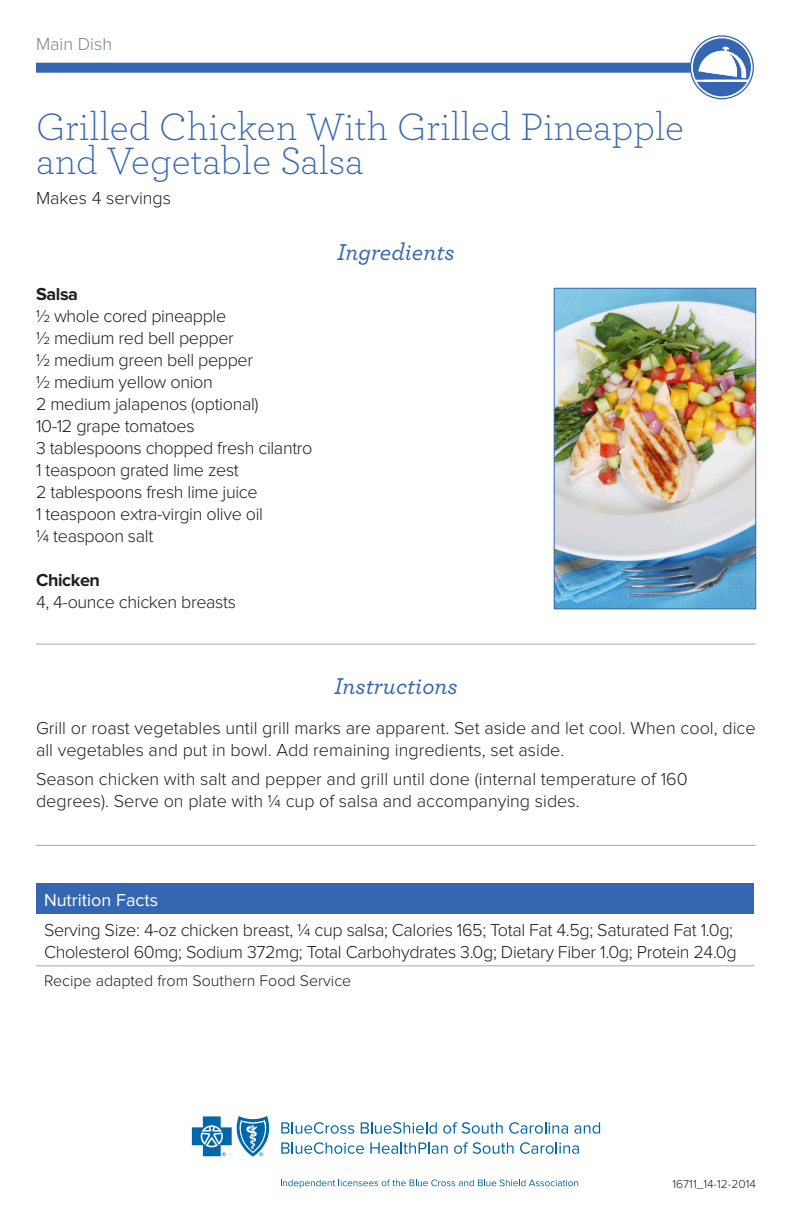
<style>
.page{position:relative;width:792px;height:1224px;background:#fff}
.page>*{position:absolute;margin:0;border:0;box-sizing:border-box;transform-origin:0 0}
.t1{font:300 40px/34px "Archer";color:#3566b1}
.t2{font:italic 500 24px "Archer";color:#3566b1}
.t3{font:300 18px/22px "Proxima Nova";letter-spacing:-.02em;color:#231f20}
.t4{font:300 18px/22px "Proxima Nova";color:#231f20}
.t5{font:18px "Proxima Nova";color:#fff}
.t6{font:700 18px "Proxima Nova";letter-spacing:-.02em;color:#231f20}
.t7{font:300 18px "Proxima Nova";color:#808285}
.t8{font:300 16px "Proxima Nova";color:#231f20}
.t9{font:300 12px "Proxima Nova";color:#231f20}
</style>
<div class="page">
<hr style="left:36px;top:644px;width:720px;height:1px;background:#a8a9ad">
<hr style="left:36px;top:845px;width:720px;height:1px;background:#a8a9ad">
<svg style="left:690px;top:35px;width:64px;height:64px"></svg>
<div style="left:36px;top:63px;width:655px;height:10px;background:#3566b1"></div>
<svg style="left:192px;top:1116px;width:78px;height:41px"></svg>
<svg style="left:281px;top:1122px;width:73px;height:12px"></svg>
<svg style="left:361px;top:1122px;width:76px;height:12px"></svg>
<svg style="left:443px;top:1122px;width:60px;height:12px"></svg>
<svg style="left:509px;top:1122px;width:59px;height:12px"></svg>
<svg style="left:574px;top:1122px;width:26px;height:12px"></svg>
<svg style="left:281px;top:1142px;width:83px;height:12px"></svg>
<svg style="left:370px;top:1142px;width:78px;height:12px"></svg>
<svg style="left:454px;top:1142px;width:60px;height:12px"></svg>
<svg style="left:520px;top:1142px;width:59px;height:12px"></svg>
<svg style="left:281px;top:1179px;width:297px;height:9px"></svg>
<div style="left:36px;top:883px;width:718px;height:31px;background:#3566b1"></div>
<hr style="left:36px;top:965px;width:718px;height:1px;background:#a8a9ad">
<img style="left:556px;top:290px;width:198px;height:317px">
<div style="left:554px;top:288px;width:202px;height:321px;border:1px solid #3566b1"></div>
<p class="t7" style="left:36px;top:34px;width:78px">Main Dish</p>
<p class="t1" style="left:36px;top:108px;width:650px">Grilled Chicken With Grilled Pineapple and Vegetable Salsa</p>
<p class="t4" style="left:36px;top:187px;width:137px">Makes 4 servings</p>
<p class="t6" style="left:36px;top:284px;width:44px">Salsa</p>
<p class="t3" style="left:36px;top:305px;width:192px">½ whole cored pineapple</p>
<p class="t3" style="left:36px;top:327px;width:199px">½ medium red bell pepper</p>
<p class="t3" style="left:36px;top:349px;width:219px">½ medium green bell pepper</p>
<p class="t3" style="left:36px;top:371px;width:178px">½ medium yellow onion</p>
<p class="t3" style="left:36px;top:393px;width:224px">2 medium jalapenos (optional)</p>
<p class="t3" style="left:36px;top:415px;width:160px">10-12 grape tomatoes</p>
<p class="t3" style="left:36px;top:437px;width:278px">3 tablespoons chopped fresh cilantro</p>
<p class="t3" style="left:36px;top:459px;width:204px">1 teaspoon grated lime zest</p>
<p class="t3" style="left:36px;top:481px;width:223px">2 tablespoons fresh lime juice</p>
<p class="t3" style="left:36px;top:503px;width:229px">1 teaspoon extra-virgin olive oil</p>
<p class="t3" style="left:36px;top:525px;width:119px">¼ teaspoon salt</p>
<p class="t6" style="left:36px;top:570px;width:66px">Chicken</p>
<p class="t3" style="left:36px;top:591px;width:201px">4, 4-ounce chicken breasts</p>
<p class="t2" style="left:337px;top:234px;width:119px">Ingredients</p>
<p class="t2" style="left:334px;top:668px;width:125px">Instructions</p>
<p class="t4" style="left:36px;top:717px;width:721px">Grill or roast vegetables until grill marks are apparent. Set aside and let cool. When cool, dice all vegetables and put in bowl. Add remaining ingredients, set aside.</p>
<p class="t4" style="left:36px;top:768px;width:653px">Season chicken with salt and pepper and grill until done (internal temperature of 160 degrees). Serve on plate with ¼ cup of salsa and accompanying sides.</p>
<p class="t5" style="left:44px;top:890px;width:116px">Nutrition Facts</p>
<p class="t3" style="left:44px;top:919px;width:694px">Serving Size: 4-oz chicken breast, ¼ cup salsa; Calories 165; Total Fat 4.5g; Saturated Fat 1.0g;<br>Cholesterol 60mg; Sodium 372mg; Total Carbohydrates 3.0g; Dietary Fiber 1.0g; Protein 24.0g</p>
<p class="t8" style="left:44px;top:972px;width:309px">Recipe adapted from Southern Food Service</p>
<p class="t9" style="left:673px;top:1177px;width:85px">16711_14-12-2014</p>
</div>
